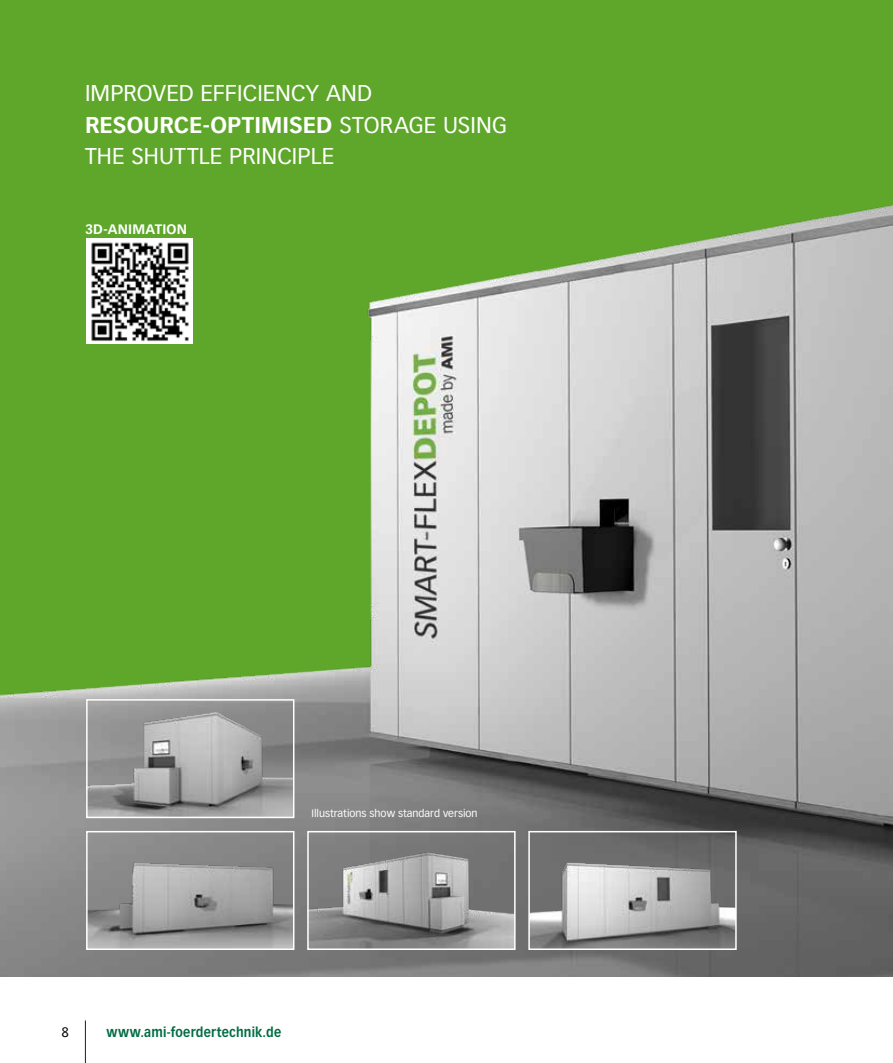
<style>
.page{position:relative;width:893px;height:1063px;background:#fff}
.page>*{position:absolute;margin:0;border:0;box-sizing:border-box;transform-origin:0 0}
.t1{font:22.5px/31.5px "Vectora LT Std";letter-spacing:.005em;color:#fff}
.t2{font:700 13.5px "Vectora LT Std";letter-spacing:.015em;color:#006c43;scale:.9 1}
.t3{font:700 13.5px "Vectora LT Std";letter-spacing:.015em;color:#fff}
.t4{font:13.5px "Vectora LT Std";color:#000}
.t5{font:10.5px "Vectora LT Std";color:#fff}
.s1{font-weight:700}
</style>
<div class="page">
<hr style="left:85px;top:1020px;width:1px;height:43px;background:#1d1d1b">
<img style="left:0;top:0;width:893px;height:977px">
<img style="left:89px;top:702px;width:202px;height:113px">
<div style="left:86px;top:699px;width:208px;height:119px;border:2px solid #fff"></div>
<img style="left:310px;top:834px;width:203px;height:113px">
<div style="left:307px;top:831px;width:209px;height:119px;border:2px solid #fff"></div>
<img style="left:89px;top:834px;width:202px;height:113px">
<div style="left:86px;top:831px;width:208px;height:119px;border:2px solid #fff"></div>
<img style="left:531px;top:834px;width:203px;height:113px">
<div style="left:528px;top:831px;width:209px;height:119px;border:2px solid #fff"></div>
<img style="left:86px;top:239px;width:107px;height:105px">
<p class="t1" style="left:85px;top:78px;width:423px">IMPROVED EFFICIENCY AND<br><span class="s1">RESOURCE-OPTIMISED</span> STORAGE USING<br>THE SHUTTLE PRINCIPLE</p>
<p class="t3" style="left:85px;top:221px;width:104px">3D-ANIMATION</p>
<p class="t5" style="left:311px;top:807px;width:168px">Illustrations show standard version</p>
<p class="t4" style="left:61px;top:1024px;width:9px">8</p>
<p class="t2" style="left:106px;top:1024px;width:196px">www.ami-foerdertechnik.de</p>
</div>
